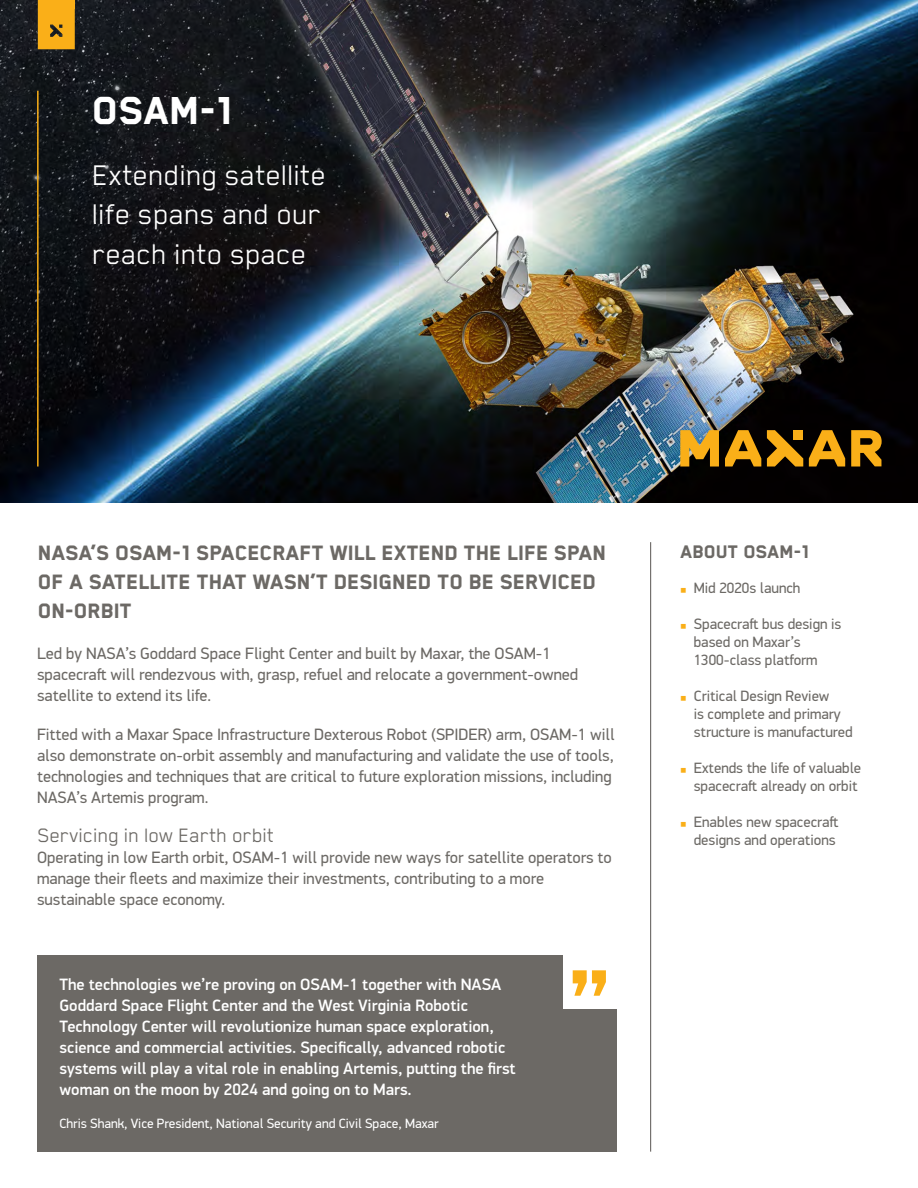
<style>
.page{position:relative;width:918px;height:1188px;background:#fff}
.page>*{position:absolute;margin:0;border:0;box-sizing:border-box;transform-origin:0 0}
.t1{font:800 45px "Blender";color:#fff}
.t2{font:33px "Blender";color:#fff}
.t3{font:800 24px/28.8px "Blender";color:#6c6965}
.t4{font:22.5px "Blender";color:#6c6965}
.t5{font:800 21px "Blender";color:#6c6965}
.t6{font:16.5px/21px "PFDIN Display Pro";color:#6c6965}
.t7{font:500 16.5px/21px "PFDIN Display Pro";color:#fff}
.t8{font:15px/18px "PFDIN Display Pro";color:#6c6965}
.t9{font:13.5px "PFDIN Display Pro";color:#fff}
.s1{font-size:7.5px;color:#faaf18}
</style>
<div class="page">
<img style="left:0;top:0;width:918px;height:503px">
<svg style="left:767px;top:430px;width:36px;height:37px"></svg>
<div style="left:794px;top:430px;width:9px;height:10px;background:#faaf18"></div>
<svg style="left:809px;top:430px;width:36px;height:37px"></svg>
<svg style="left:725px;top:430px;width:36px;height:37px"></svg>
<svg style="left:851px;top:430px;width:31px;height:37px"></svg>
<svg style="left:680px;top:430px;width:39px;height:37px"></svg>
<svg style="left:38px;top:8px;width:37px;height:41px;background:#eba518"></svg>
<hr style="left:650px;top:542px;width:1px;height:610px;background:#6c6965">
<div style="left:38px;top:0;width:37px;height:8px;background:#faaf18"></div>
<hr style="left:37px;top:91px;width:2px;height:376px;background:#faaf18">
<div style="left:37px;top:955px;width:580px;height:197px;background:#6c6965"></div>
<div style="left:563px;top:955px;width:54px;height:53px;background:#fff"></div>
<svg style="left:573px;top:970px;width:33px;height:26px"></svg>
<p class="t1" style="left:92px;top:88px;width:143px">OSAM-1</p>
<p class="t2" style="left:92px;top:158px;width:235px">Extending satellite</p>
<p class="t2" style="left:92px;top:198px;width:231px">life spans and our</p>
<p class="t2" style="left:92px;top:237px;width:216px">reach into space</p>
<p class="t3" style="left:38px;top:538px;width:570px">NASA’S OSAM-1 SPACECRAFT WILL EXTEND THE LIFE SPAN<br>OF A SATELLITE THAT WASN’T DESIGNED TO BE SERVICED<br>ON-ORBIT</p>
<p class="t6" style="left:37px;top:643px;width:543px">Led by NASA’s Goddard Space Flight Center and built by Maxar, the OSAM-1 spacecraft will rendezvous with, grasp, refuel and relocate a government-owned satellite to extend its life.</p>
<p class="t6" style="left:37px;top:724px;width:579px;text-align:justify">Fitted with a Maxar Space Infrastructure Dexterous Robot (SPIDER) arm, OSAM-1 will also demonstrate on-orbit assembly and manufacturing and validate the use of tools, technologies and techniques that are critical to future exploration missions, including</p>
<p class="t6" style="left:37px;top:787px;width:173px">NASA’s Artemis program.</p>
<p class="t4" style="left:37px;top:824px;width:238px">Servicing in low Earth orbit</p>
<p class="t6" style="left:37px;top:847px;width:576px">Operating in low Earth orbit, OSAM-1 will provide new ways for satellite operators to</p>
<p class="t6" style="left:37px;top:868px;width:509px">manage their fleets and maximize their investments, contributing to a more sustainable space economy.</p>
<p class="t7" style="left:59px;top:974px;width:458px">The technologies we’re proving on OSAM-1 together with NASA Goddard Space Flight Center and the West Virginia Robotic Technology Center will revolutionize human space exploration, science and commercial activities. Specifically, advanced robotic systems will play a vital role in enabling Artemis, putting the first woman on the moon by 2024 and going on to Mars.</p>
<p class="t9" style="left:59px;top:1115px;width:381px">Chris Shank, Vice President, National Security and Civil Space, Maxar</p>
<p class="t5" style="left:680px;top:541px;width:131px">ABOUT OSAM-1</p>
<p class="t8" style="left:680px;top:580px;width:122px"><span class="s1">■</span> Mid 2020s launch</p>
<p class="t8" style="left:694px;top:616px;width:149px;text-indent:-14px"><span class="s1">■</span> Spacecraft bus design is based on Maxar’s<br>1300-class platform</p>
<p class="t8" style="left:694px;top:688px;width:160px;text-indent:-14px"><span class="s1">■</span> Critical Design Review<br>is complete and primary structure is manufactured</p>
<p class="t8" style="left:680px;top:760px;width:182px;text-align:right"><span class="s1">■</span> Extends the life of valuable spacecraft already on orbit</p>
<p class="t8" style="left:680px;top:814px;width:160px;text-align:right"><span class="s1">■</span> Enables new spacecraft designs and operations</p>
</div>
